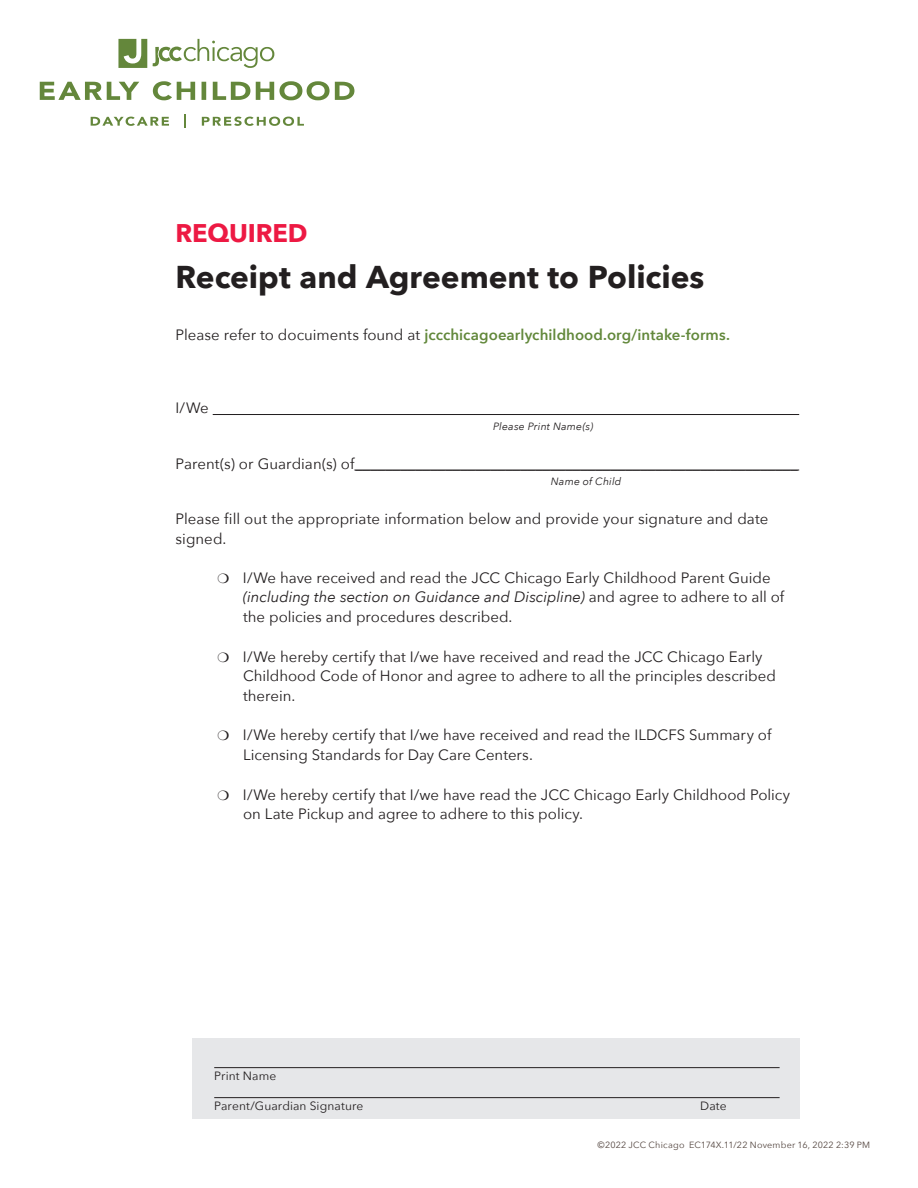
<style>
.page{position:relative;width:918px;height:1188px;background:#fff}
.page>*{position:absolute;margin:0;border:0;box-sizing:border-box;transform-origin:0 0}
.t1{font:700 31.5px "Avenir Next";color:#231f20}
.required{font:700 25.5px "Avenir Next";letter-spacing:-.01em;color:#ed1943}
.body{font:15px/19.5px "Avenir Next";color:#231f20}
.body-2{font:600 15px "Avenir Next";letter-spacing:.005em;color:#62883b}
.t2{font:12px "Avenir Next";letter-spacing:.005em;color:#231f20}
.t3{font:italic 10.5px "Avenir Next";letter-spacing:.015em;color:#231f20}
.t4{font:9px "Avenir Next";letter-spacing:.02em;color:#544640}
.s1{font-weight:400;color:#231f20}
.s2{font-style:italic}
</style>
<div class="page">
<div style="left:193px;top:1038px;width:607px;height:81px;background:#e6e7e9"></div>
<hr style="left:214px;top:1067px;width:566px;height:1px;background:#231f20">
<hr style="left:214px;top:1097px;width:566px;height:1px;background:#231f20">
<svg style="left:91px;top:114px;width:213px;height:14px"></svg>
<svg style="left:40px;top:81px;width:314px;height:19px"></svg>
<svg style="left:118px;top:39px;width:29px;height:29px"></svg>
<svg style="left:153px;top:39px;width:121px;height:29px"></svg>
<hr style="left:213px;top:414px;width:586px;height:1px;background:#231f20">
<hr style="left:354px;top:470px;width:445px;height:1px;background:#231f20">
<p class="required" style="left:176px;top:210px;width:134px">REQUIRED</p>
<p class="t1" style="left:176px;top:250px;width:530px">Receipt and Agreement to Policies</p>
<p class="body-2" style="left:176px;top:322px;width:556px"><span class="s1">Please refer to docuiments found at</span> jccchicagoearlychildhood.org/intake-forms.</p>
<p class="t3" style="left:493px;top:417px;width:102px">Please Print Name(s)</p>
<p class="body" style="left:176px;top:453px;width:624px">Parent(s) or Guardian(s) of___________________________________________________________</p>
<p class="t3" style="left:551px;top:473px;width:72px">Name of Child</p>
<p class="body" style="left:176px;top:509px;width:594px">Please fill out the appropriate information below and provide your signature and date signed.</p>
<p class="body" style="left:243px;top:567px;width:543px;text-indent:-26px">❍ I/We have received and read the JCC Chicago Early Childhood Parent Guide <span class="s2">(including the section on Guidance and Discipline)</span> and agree to adhere to all of the policies and procedures described.</p>
<p class="body" style="left:243px;top:646px;width:535px;text-indent:-26px">❍ I/We hereby certify that I/we have received and read the JCC Chicago Early<br>Childhood Code of Honor and agree to adhere to all the principles described therein.</p>
<p class="body" style="left:243px;top:725px;width:530px;text-indent:-26px">❍ I/We hereby certify that I/we have received and read the ILDCFS Summary of<br>Licensing Standards for Day Care Centers.</p>
<p class="body" style="left:243px;top:784px;width:549px;text-indent:-26px">❍ I/We hereby certify that I/we have read the JCC Chicago Early Childhood Policy on Late Pickup and agree to adhere to this policy.</p>
<p class="t2" style="left:214px;top:1066px;width:64px">Print Name</p>
<p class="t2" style="left:214px;top:1096px;width:151px">Parent/Guardian Signature</p>
<p class="t2" style="left:700px;top:1096px;width:28px">Date</p>
<p class="t4" style="left:598px;top:1137px;width:274px">©2022 JCC Chicago EC174X.11/22 November 16, 2022 2:39 PM</p>
</div>
